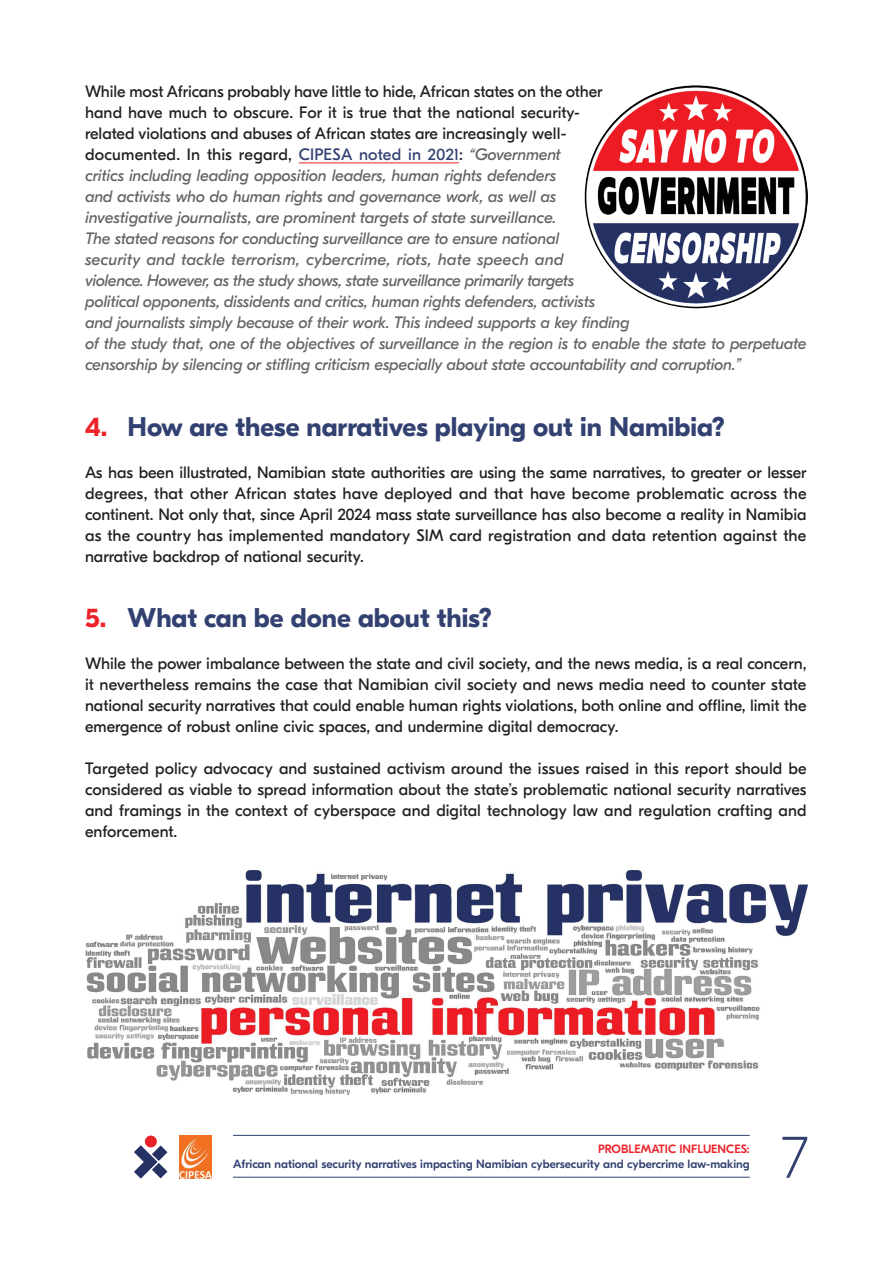
<style>
.page{position:relative;width:893px;height:1263px;background:#fff}
.page>*{position:absolute;margin:0;border:0;box-sizing:border-box;transform-origin:0 0}
.t1{font:100 60.75px "GT Eesti Pro Display";color:#324171}
.Heading_2{font:700 27px "GT Eesti Pro Display";color:#324171}
.Body_Text{font:16.5px/21px "GT Eesti Pro Display";color:#231f20;text-align:justify}
.Body_Text-2{font:italic 16.5px/21px "GT Eesti Pro Display";letter-spacing:-.01em;color:#636366}
.t2{font:500 12px "GT Eesti Pro Display";color:#324171}
.t3{font:500 12px "GT Eesti Pro Display";color:#ed232a}
.s1{font-style:normal;color:#231f20}
.s2{font-style:normal;color:#324171}
.s3{color:#ed232a}
</style>
<div class="page">
<img style="left:179px;top:1135px;width:33px;height:43px">
<svg style="left:134px;top:1145px;width:33px;height:33px"></svg>
<div style="left:145px;top:1135px;width:12px;height:12px;background:#e92228;border-radius:50%"></div>
<hr style="left:233px;top:1135px;width:517px;height:1px;background:#324171">
<hr style="left:233px;top:1177px;width:517px;height:1px;background:#324171">
<hr style="left:299px;top:163px;width:160px;height:1px;background:#ed232a">
<img style="left:585px;top:85px;width:223px;height:223px;border-radius:112px">
<img style="left:85px;top:870px;width:723px;height:224px">
<p class="Body_Text-2" style="left:85px;top:82px;width:723px"><span class="s1">While most Africans probably have little to hide, African states on the other<br>hand have much to obscure. For it is true that the national security-<br>related violations and abuses of African states are increasingly well-<br>documented. In this regard,</span> <span class="s2">CIPESA noted in 2021</span><span class="s1">:</span> “Government<br>critics including leading opposition leaders, human rights defenders<br>and activists who do human rights and governance work, as well as<br>investigative journalists, are prominent targets of state surveillance.<br>The stated reasons for conducting surveillance are to ensure national<br>security and tackle terrorism, cybercrime, riots, hate speech and<br>violence. However, as the study shows, state surveillance primarily targets<br>political opponents, dissidents and critics, human rights defenders, activists<br>and journalists simply because of their work. This indeed supports a key finding<br>of the study that, one of the objectives of surveillance in the region is to enable the state to perpetuate censorship by silencing or stifling criticism especially about state accountability and corruption.”</p>
<p class="Heading_2" style="left:85px;top:412px;width:642px"><span class="s3">4.</span> How are these narratives playing out in Namibia?</p>
<p class="Body_Text" style="left:85px;top:462px;width:723px">As has been illustrated, Namibian state authorities are using the same narratives, to greater or lesser degrees, that other African states have deployed and that have become problematic across the continent. Not only that, since April 2024 mass state surveillance has also become a reality in Namibia as the country has implemented mandatory SIM card registration and data retention against the narrative backdrop of national security.</p>
<p class="Heading_2" style="left:85px;top:603px;width:409px"><span class="s3">5.</span> What can be done about this?</p>
<p class="Body_Text" style="left:85px;top:653px;width:723px">While the power imbalance between the state and civil society, and the news media, is a real concern, it nevertheless remains the case that Namibian civil society and news media need to counter state national security narratives that could enable human rights violations, both online and offline, limit the emergence of robust online civic spaces, and undermine digital democracy.</p>
<p class="Body_Text" style="left:85px;top:758px;width:723px">Targeted policy advocacy and sustained activism around the issues raised in this report should be considered as viable to spread information about the state’s problematic national security narratives and framings in the context of cyberspace and digital technology law and regulation crafting and enforcement.</p>
<p class="t3" style="left:598px;top:1143px;width:153px">PROBLEMATIC INFLUENCES:</p>
<p class="t2" style="left:233px;top:1157px;width:518px">African national security narratives impacting Namibian cybersecurity and cybercrime law-making</p>
<h1 class="t1" style="left:782px;top:1123px;width:28px">7</h1>
</div>
